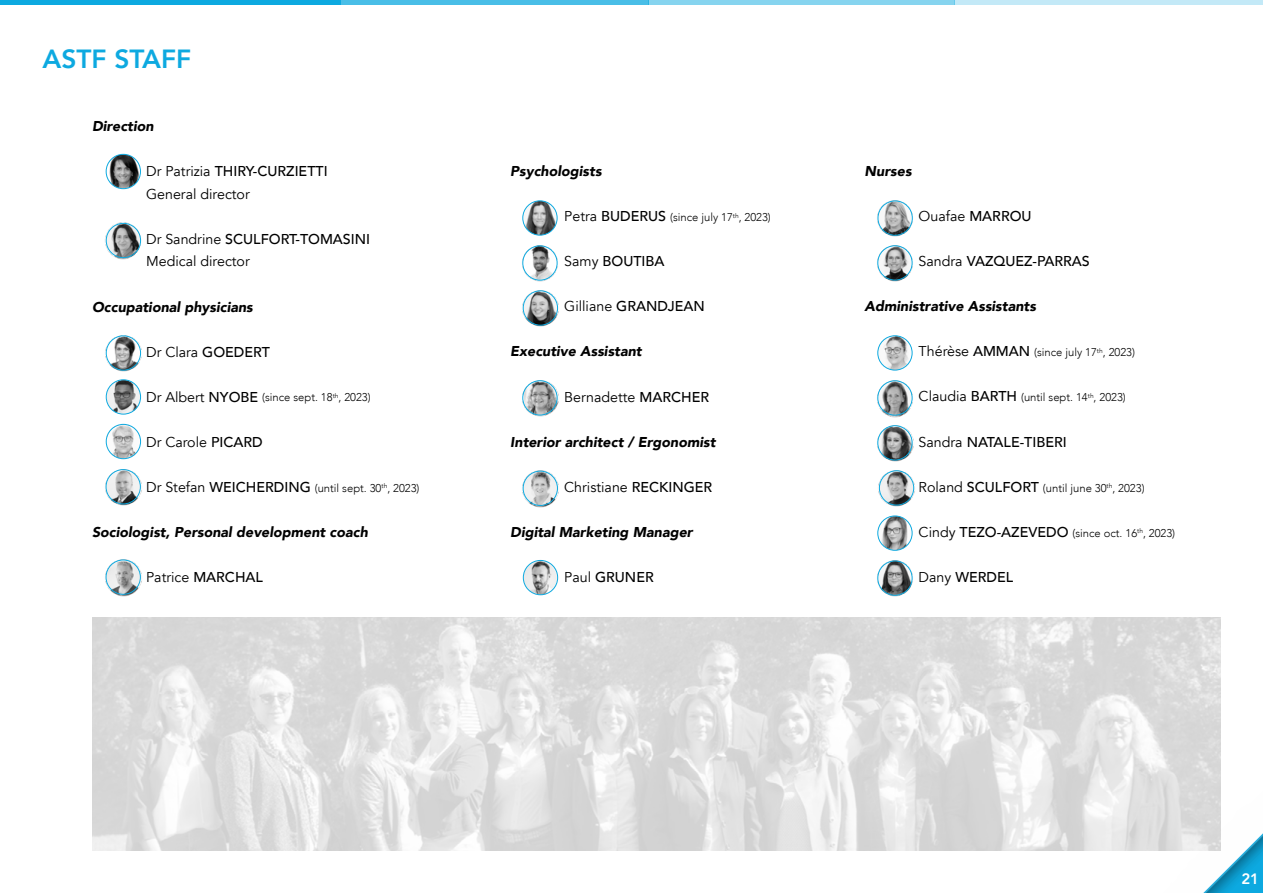
<style>
.page{position:relative;width:1263px;height:893px;background:#fff}
.page>*{position:absolute;margin:0;border:0;box-sizing:border-box;transform-origin:0 0}
.t1{font:800 26.25px "Avenir";color:#0da9e0}
.t2{font:800 15px "Avenir";color:#fff}
.t3{font:italic 900 14.25px "Avenir";color:#000}
.t4{font:14.25px/22.5px "Avenir";color:#000}
.t5{font:500 14.25px "Avenir";color:#000}
.t6{font:300 11.25px "Avenir";color:#000}
.s1{font-weight:500}
.s2{font-weight:400;font-size:14.25px}
.s3{font-weight:500;font-size:14.25px}
.s4{font-weight:400}
</style>
<div class="page">
<img style="left:1065px;top:727px;width:198px;height:166px">
<img style="left:92px;top:617px;width:1128px;height:233px">
<hr style="left:0;top:0;width:340px;height:4px;background:#0da9e0">
<hr style="left:340px;top:0;width:308px;height:4px;background:#49bee7">
<hr style="left:648px;top:0;width:307px;height:4px;background:#86d4ef">
<hr style="left:955px;top:0;width:308px;height:4px;background:#c3e9f7">
<img style="left:523px;top:201px;width:34px;height:34px;border-radius:17px">
<div style="left:522px;top:200px;width:35px;height:36px;border:1px solid #0da9e0;border-radius:50%"></div>
<img style="left:106px;top:154px;width:34px;height:35px;border-radius:17px">
<div style="left:106px;top:154px;width:35px;height:35px;border:1px solid #0da9e0;border-radius:50%"></div>
<img style="left:105px;top:222px;width:37px;height:37px">
<div style="left:106px;top:223px;width:35px;height:35px;border:1px solid #0da9e0;border-radius:50%"></div>
<img style="left:105px;top:336px;width:37px;height:36px">
<div style="left:106px;top:335px;width:35px;height:36px;border:1px solid #0da9e0;border-radius:50%"></div>
<img style="left:522px;top:245px;width:36px;height:37px">
<div style="left:522px;top:245px;width:35px;height:36px;border:1px solid #0da9e0;border-radius:50%"></div>
<img style="left:105px;top:559px;width:37px;height:37px">
<div style="left:106px;top:560px;width:35px;height:35px;border:1px solid #0da9e0;border-radius:50%"></div>
<img style="left:877px;top:245px;width:36px;height:37px">
<div style="left:877px;top:245px;width:35px;height:35px;border:1px solid #0da9e0;border-radius:50%"></div>
<img style="left:522px;top:291px;width:37px;height:36px">
<div style="left:523px;top:290px;width:35px;height:36px;border:1px solid #0da9e0;border-radius:50%"></div>
<img style="left:877px;top:200px;width:36px;height:37px">
<div style="left:877px;top:201px;width:36px;height:35px;border:1px solid #0da9e0;border-radius:50%"></div>
<img style="left:105px;top:469px;width:37px;height:37px">
<div style="left:106px;top:469px;width:35px;height:35px;border:1px solid #0da9e0;border-radius:50%"></div>
<img style="left:106px;top:380px;width:35px;height:34px;border-radius:17px">
<div style="left:106px;top:379px;width:35px;height:35px;border:1px solid #0da9e0;border-radius:50%"></div>
<img style="left:106px;top:424px;width:35px;height:35px;border-radius:17px">
<div style="left:106px;top:424px;width:35px;height:35px;border:1px solid #0da9e0;border-radius:50%"></div>
<img style="left:522px;top:470px;width:37px;height:37px">
<div style="left:523px;top:471px;width:35px;height:35px;border:1px solid #0da9e0;border-radius:50%"></div>
<img style="left:523px;top:560px;width:35px;height:35px;border-radius:17px">
<div style="left:523px;top:560px;width:35px;height:35px;border:1px solid #0da9e0;border-radius:50%"></div>
<img style="left:522px;top:380px;width:37px;height:37px">
<div style="left:522px;top:380px;width:35px;height:35px;border:1px solid #0da9e0;border-radius:50%"></div>
<img style="left:877px;top:380px;width:36px;height:37px">
<div style="left:877px;top:380px;width:35px;height:35px;border:1px solid #0da9e0;border-radius:50%"></div>
<img style="left:878px;top:336px;width:34px;height:34px;border-radius:17px">
<div style="left:877px;top:335px;width:35px;height:35px;border:1px solid #0da9e0;border-radius:50%"></div>
<img style="left:877px;top:425px;width:37px;height:37px">
<div style="left:877px;top:425px;width:35px;height:35px;border:1px solid #0da9e0;border-radius:50%"></div>
<img style="left:878px;top:470px;width:37px;height:37px">
<div style="left:879px;top:470px;width:35px;height:35px;border:1px solid #0da9e0;border-radius:50%"></div>
<img style="left:877px;top:560px;width:36px;height:37px">
<div style="left:877px;top:561px;width:35px;height:35px;border:1px solid #0da9e0;border-radius:50%"></div>
<img style="left:878px;top:516px;width:34px;height:34px;border-radius:17px">
<div style="left:877px;top:516px;width:35px;height:35px;border:1px solid #0da9e0;border-radius:50%"></div>
<h1 class="t1" style="left:43px;top:38px;width:150px">ASTF STAFF</h1>
<p class="t3" style="left:92px;top:115px;width:63px">Direction</p>
<p class="t4" style="left:146px;top:161px;width:183px">Dr Patrizia <span class="s1">THIRY-CURZIETTI<br></span>General director</p>
<p class="t4" style="left:146px;top:228px;width:226px">Dr Sandrine <span class="s1">SCULFORT-TOMASINI<br></span>Medical director</p>
<p class="t3" style="left:92px;top:295px;width:162px">Occupational physicians</p>
<p class="t4" style="left:146px;top:341px;width:125px">Dr Clara <span class="s1">GOEDERT</span></p>
<p class="t6" style="left:146px;top:391px;width:226px"><span class="s2">Dr Albert</span> <span class="s3">NYOBE</span> (since sept. 18<sup>th</sup>, 2023)</p>
<p class="t4" style="left:146px;top:431px;width:118px">Dr Carole <span class="s1">PICARD</span></p>
<p class="t6" style="left:146px;top:481px;width:275px"><span class="s2">Dr Stefan</span> <span class="s3">WEICHERDING</span> (until sept. 30<sup>th</sup>, 2023)</p>
<p class="t3" style="left:92px;top:520px;width:277px">Sociologist, Personal development coach</p>
<p class="t4" style="left:146px;top:566px;width:118px">Patrice <span class="s1">MARCHAL</span></p>
<p class="t3" style="left:510px;top:160px;width:93px">Psychologists</p>
<p class="t6" style="left:564px;top:211px;width:208px"><span class="s2">Petra</span> <span class="s3">BUDERUS</span> (since july 17<sup>th</sup>, 2023)</p>
<p class="t5" style="left:564px;top:249px;width:102px"><span class="s4">Samy</span> BOUTIBA</p>
<p class="t5" style="left:564px;top:294px;width:142px"><span class="s4">Gilliane</span> GRANDJEAN</p>
<p class="t3" style="left:510px;top:340px;width:133px">Executive Assistant</p>
<p class="t4" style="left:564px;top:386px;width:146px">Bernadette <span class="s1">MARCHER</span></p>
<p class="t3" style="left:510px;top:430px;width:207px">Interior architect / Ergonomist</p>
<p class="t4" style="left:564px;top:476px;width:150px">Christiane <span class="s1">RECKINGER</span></p>
<p class="t3" style="left:510px;top:520px;width:184px">Digital Marketing Manager</p>
<p class="t5" style="left:564px;top:564px;width:91px"><span class="s4">Paul</span> GRUNER</p>
<p class="t3" style="left:865px;top:160px;width:48px">Nurses</p>
<p class="t4" style="left:919px;top:206px;width:114px">Ouafae <span class="s1">MARROU</span></p>
<p class="t5" style="left:919px;top:249px;width:173px"><span class="s4">Sandra</span> VAZQUEZ-PARRAS</p>
<p class="t3" style="left:865px;top:295px;width:173px">Administrative Assistants</p>
<p class="t6" style="left:919px;top:346px;width:218px"><span class="s2">Thérèse</span> <span class="s3">AMMAN</span> (since july 17<sup>th</sup>, 2023)</p>
<p class="t6" style="left:919px;top:391px;width:209px"><span class="s2">Claudia</span> <span class="s3">BARTH</span> (until sept. 14<sup>th</sup>, 2023)</p>
<p class="t5" style="left:919px;top:429px;width:150px"><span class="s4">Sandra</span> NATALE-TIBERI</p>
<p class="t6" style="left:919px;top:481px;width:227px"><span class="s2">Roland</span> <span class="s3">SCULFORT</span> (until june 30<sup>th</sup>, 2023)</p>
<p class="t6" style="left:919px;top:526px;width:258px"><span class="s2">Cindy</span> <span class="s3">TEZO-AZEVEDO</span> (since oct. 16<sup>th</sup>, 2023)</p>
<p class="t5" style="left:919px;top:564px;width:96px"><span class="s4">Dany</span> WERDEL</p>
<h2 class="t2" style="left:1241px;top:868px;width:19px">21</h2>
</div>
